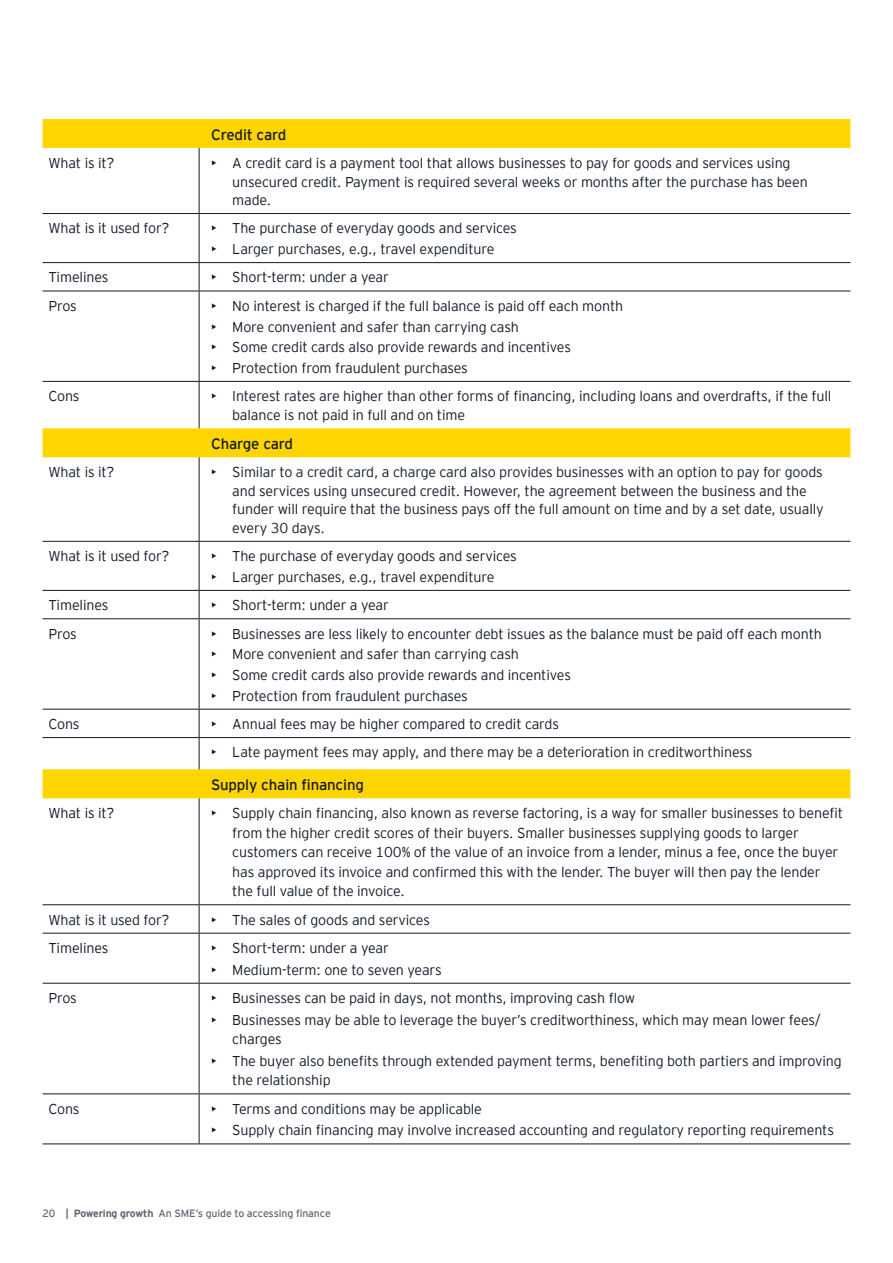
<style>
.page{position:relative;width:893px;height:1263px;background:#fff}
.page>*{position:absolute;margin:0;border:0;box-sizing:border-box;transform-origin:0 0}
.t1{font:15px "EY Interstate";letter-spacing:-.01em;color:#141c29}
.t2{font:300 14.25px/19.5px "EY Interstate";letter-spacing:-.01em;color:#141c29}
.t3{font:10.5px "EY Interstate";letter-spacing:-.01em;color:#5f6872}
.s1{font-weight:700}
</style>
<div class="page">
<svg style="left:43px;top:119px;width:807px;height:679px"></svg>
<hr style="left:199px;top:148px;width:1px;height:65px;background:#1a171c">
<hr style="left:43px;top:213px;width:156px;height:1px;background:#1a171c">
<hr style="left:199px;top:213px;width:651px;height:1px;background:#1a171c">
<hr style="left:199px;top:214px;width:1px;height:48px;background:#1a171c">
<hr style="left:43px;top:262px;width:156px;height:1px;background:#1a171c">
<hr style="left:199px;top:262px;width:651px;height:1px;background:#1a171c">
<svg style="left:199px;top:263px;width:1px;height:28px"></svg>
<hr style="left:43px;top:291px;width:156px;height:1px;background:#1a171c">
<hr style="left:199px;top:291px;width:651px;height:1px;background:#1a171c">
<hr style="left:199px;top:291px;width:1px;height:90px;background:#1a171c">
<hr style="left:43px;top:381px;width:156px;height:1px;background:#1a171c">
<hr style="left:199px;top:381px;width:651px;height:1px;background:#1a171c">
<hr style="left:199px;top:382px;width:1px;height:46px;background:#1a171c">
<hr style="left:199px;top:457px;width:1px;height:84px;background:#1a171c">
<hr style="left:43px;top:541px;width:156px;height:1px;background:#1a171c">
<hr style="left:199px;top:541px;width:651px;height:1px;background:#1a171c">
<hr style="left:199px;top:542px;width:1px;height:48px;background:#1a171c">
<hr style="left:43px;top:590px;width:156px;height:1px;background:#1a171c">
<hr style="left:199px;top:590px;width:651px;height:1px;background:#1a171c">
<svg style="left:199px;top:591px;width:1px;height:27px"></svg>
<hr style="left:43px;top:618px;width:156px;height:1px;background:#1a171c">
<hr style="left:199px;top:618px;width:651px;height:1px;background:#1a171c">
<hr style="left:199px;top:619px;width:1px;height:90px;background:#1a171c">
<hr style="left:43px;top:709px;width:156px;height:1px;background:#1a171c">
<hr style="left:199px;top:709px;width:651px;height:1px;background:#1a171c">
<svg style="left:199px;top:709px;width:1px;height:28px"></svg>
<hr style="left:43px;top:737px;width:156px;height:1px;background:#1a171c">
<hr style="left:199px;top:737px;width:651px;height:1px;background:#1a171c">
<hr style="left:199px;top:738px;width:1px;height:31px;background:#1a171c">
<hr style="left:199px;top:798px;width:1px;height:106px;background:#1a171c">
<hr style="left:43px;top:904px;width:156px;height:1px;background:#1a171c">
<hr style="left:199px;top:904px;width:651px;height:1px;background:#1a171c">
<svg style="left:199px;top:905px;width:1px;height:28px"></svg>
<hr style="left:43px;top:933px;width:156px;height:1px;background:#1a171c">
<hr style="left:199px;top:933px;width:651px;height:1px;background:#1a171c">
<hr style="left:199px;top:933px;width:1px;height:50px;background:#1a171c">
<hr style="left:43px;top:983px;width:156px;height:1px;background:#1a171c">
<hr style="left:199px;top:983px;width:651px;height:1px;background:#1a171c">
<hr style="left:199px;top:983px;width:1px;height:110px;background:#1a171c">
<hr style="left:43px;top:1093px;width:156px;height:1px;background:#1a171c">
<hr style="left:199px;top:1093px;width:651px;height:1px;background:#1a171c">
<hr style="left:199px;top:1094px;width:1px;height:49px;background:#1a171c">
<hr style="left:43px;top:1143px;width:156px;height:1px;background:#1a171c">
<hr style="left:199px;top:1143px;width:651px;height:1px;background:#1a171c">
<p class="t1" style="left:211px;top:124px;width:77px">Credit card</p>
<p class="t2" style="left:49px;top:152px;width:68px">What is it?</p>
<p class="t2" style="left:232px;top:153px;width:577px;line-height:18.6px;text-indent:-21px">• A credit card is a payment tool that allows businesses to pay for goods and services using unsecured credit. Payment is required several weeks or months after the purchase has been made.</p>
<p class="t2" style="left:49px;top:218px;width:123px">What is it used for?</p>
<p class="t2" style="left:211px;top:218px;width:307px">• The purchase of everyday goods and services</p>
<p class="t2" style="left:211px;top:238px;width:285px">• Larger purchases, e.g., travel expenditure</p>
<p class="t2" style="left:49px;top:267px;width:61px">Timelines</p>
<p class="t2" style="left:211px;top:267px;width:179px">• Short-term: under a year</p>
<p class="t2" style="left:49px;top:295px;width:30px">Pros</p>
<p class="t2" style="left:211px;top:295px;width:414px">• No interest is charged if the full balance is paid off each month</p>
<p class="t2" style="left:211px;top:316px;width:310px">• More convenient and safer than carrying cash</p>
<p class="t2" style="left:211px;top:337px;width:361px">• Some credit cards also provide rewards and incentives</p>
<p class="t2" style="left:211px;top:357px;width:258px">• Protection from fraudulent purchases</p>
<p class="t2" style="left:49px;top:386px;width:33px">Cons</p>
<p class="t2" style="left:232px;top:386px;width:601px;line-height:18.5px;text-indent:-21px">• Interest rates are higher than other forms of financing, including loans and overdrafts, if the full balance is not paid in full and on time</p>
<p class="t1" style="left:211px;top:433px;width:84px">Charge card</p>
<p class="t2" style="left:49px;top:462px;width:68px">What is it?</p>
<p class="t2" style="left:232px;top:462px;width:593px;line-height:18.5px;text-indent:-21px">• Similar to a credit card, a charge card also provides businesses with an option to pay for goods and services using unsecured credit. However, the agreement between the business and the funder will require that the business pays off the full amount on time and by a set date, usually every 30 days.</p>
<p class="t2" style="left:49px;top:546px;width:123px">What is it used for?</p>
<p class="t2" style="left:211px;top:546px;width:307px">• The purchase of everyday goods and services</p>
<p class="t2" style="left:211px;top:566px;width:285px">• Larger purchases, e.g., travel expenditure</p>
<p class="t2" style="left:49px;top:595px;width:61px">Timelines</p>
<p class="t2" style="left:211px;top:595px;width:179px">• Short-term: under a year</p>
<p class="t2" style="left:49px;top:623px;width:30px">Pros</p>
<p class="t2" style="left:211px;top:623px;width:612px">• Businesses are less likely to encounter debt issues as the balance must be paid off each month</p>
<p class="t2" style="left:211px;top:644px;width:310px">• More convenient and safer than carrying cash</p>
<p class="t2" style="left:211px;top:664px;width:361px">• Some credit cards also provide rewards and incentives</p>
<p class="t2" style="left:211px;top:685px;width:258px">• Protection from fraudulent purchases</p>
<p class="t2" style="left:49px;top:713px;width:33px">Cons</p>
<p class="t2" style="left:211px;top:713px;width:350px">• Annual fees may be higher compared to credit cards</p>
<p class="t2" style="left:211px;top:742px;width:543px">• Late payment fees may apply, and there may be a deterioration in creditworthiness</p>
<p class="t1" style="left:211px;top:774px;width:155px">Supply chain financing</p>
<p class="t2" style="left:49px;top:803px;width:68px">What is it?</p>
<p class="t2" style="left:232px;top:803px;width:612px;text-indent:-21px">• Supply chain financing, also known as reverse factoring, is a way for smaller businesses to benefit from the higher credit scores of their buyers. Smaller businesses supplying goods to larger customers can receive 100% of the value of an invoice from a lender, minus a fee, once the buyer has approved its invoice and confirmed this with the lender. The buyer will then pay the lender the full value of the invoice.</p>
<p class="t2" style="left:49px;top:909px;width:123px">What is it used for?</p>
<p class="t2" style="left:211px;top:909px;width:220px">• The sales of goods and services</p>
<p class="t2" style="left:49px;top:937px;width:61px">Timelines</p>
<p class="t2" style="left:211px;top:937px;width:179px">• Short-term: under a year</p>
<p class="t2" style="left:211px;top:959px;width:232px">• Medium-term: one to seven years</p>
<p class="t2" style="left:49px;top:987px;width:30px">Pros</p>
<p class="t2" style="left:211px;top:987px;width:426px">• Businesses can be paid in days, not months, improving cash flow</p>
<p class="t2" style="left:232px;top:1009px;width:590px;text-indent:-21px">• Businesses may be able to leverage the buyer’s creditworthiness, which may mean lower fees/ charges</p>
<p class="t2" style="left:232px;top:1050px;width:611px;text-indent:-21px">• The buyer also benefits through extended payment terms, benefiting both partiers and improving the relationship</p>
<p class="t2" style="left:49px;top:1098px;width:33px">Cons</p>
<p class="t2" style="left:211px;top:1098px;width:272px">• Terms and conditions may be applicable</p>
<p class="t2" style="left:211px;top:1120px;width:624px">• Supply chain financing may involve increased accounting and regulatory reporting requirements</p>
<p class="t3" style="left:43px;top:1206px;width:290px">20 <span class="s1">| Powering growth</span> An SME’s guide to accessing finance</p>
</div>
